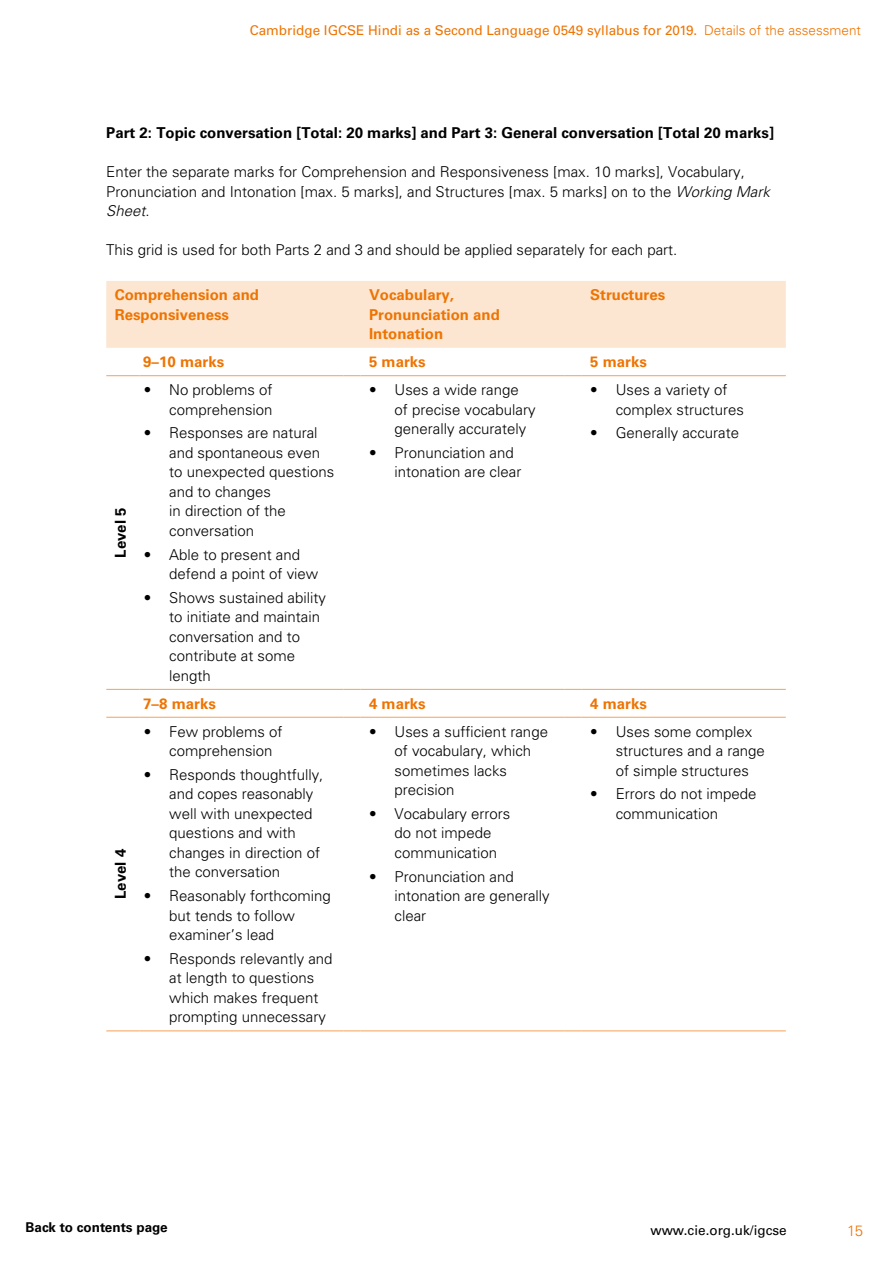
<style>
.page{position:relative;width:893px;height:1263px;background:#fff}
.page>*{position:absolute;margin:0;border:0;box-sizing:border-box;transform-origin:0 0}
.t1{font:300 15px/19.5px "Univers LT Std";color:#000}
.t2{font:700 15px/19.5px "Univers LT Std";color:#ee7402}
.t3{font:700 15px "Univers LT Std";color:#000}
.t4{font:300 15px "Univers LT Std";color:#ee7402}
.t5{font:13.5px "Univers LT Std";color:#ee7402}
.t6{font:13.5px "Univers LT Std";color:#000}
.t7{font:700 13.5px "Univers LT Std";color:#000}
.s1{font-weight:300}
.s2{font-style:italic}
</style>
<div class="page">
<div style="left:106px;top:281px;width:680px;height:67px;background:#fde6d1"></div>
<hr style="left:106px;top:375px;width:33px;height:1px;background:#f5a157">
<hr style="left:139px;top:375px;width:205px;height:1px;background:#f5a157">
<svg style="left:344px;top:375px;width:17px;height:1px"></svg>
<hr style="left:361px;top:375px;width:204px;height:1px;background:#f5a157">
<svg style="left:565px;top:375px;width:17px;height:1px"></svg>
<hr style="left:582px;top:375px;width:204px;height:1px;background:#f5a157">
<hr style="left:106px;top:717px;width:33px;height:1px;background:#f5a157">
<hr style="left:139px;top:717px;width:205px;height:1px;background:#f5a157">
<svg style="left:344px;top:717px;width:17px;height:1px"></svg>
<hr style="left:361px;top:717px;width:204px;height:1px;background:#f5a157">
<svg style="left:565px;top:717px;width:17px;height:1px"></svg>
<hr style="left:582px;top:717px;width:204px;height:1px;background:#f5a157">
<hr style="left:106px;top:689px;width:33px;height:1px;background:#f5a157">
<hr style="left:139px;top:689px;width:205px;height:1px;background:#f5a157">
<svg style="left:344px;top:689px;width:17px;height:1px"></svg>
<hr style="left:361px;top:689px;width:204px;height:1px;background:#f5a157">
<svg style="left:565px;top:689px;width:17px;height:1px"></svg>
<hr style="left:582px;top:689px;width:204px;height:1px;background:#f5a157">
<hr style="left:106px;top:1031px;width:33px;height:1px;background:#f5a157">
<hr style="left:139px;top:1031px;width:205px;height:1px;background:#f5a157">
<svg style="left:344px;top:1031px;width:17px;height:1px"></svg>
<hr style="left:361px;top:1031px;width:204px;height:1px;background:#f5a157">
<svg style="left:565px;top:1031px;width:17px;height:1px"></svg>
<hr style="left:582px;top:1031px;width:204px;height:1px;background:#f5a157">
<p class="t5" style="left:250px;top:23px;width:613px">Cambridge IGCSE Hindi as a Second Language 0549 syllabus for 2019. <span class="s1">Details of the assessment</span></p>
<p class="t3" style="left:106px;top:124px;width:669px">Part 2: Topic conversation [Total: 20 marks] and Part 3: General conversation [Total 20 marks]</p>
<p class="t1" style="left:106px;top:162px;width:665px">Enter the separate marks for Comprehension and Responsiveness [max. 10 marks], Vocabulary,<br>Pronunciation and Intonation [max. 5 marks], and Structures [max. 5 marks] on to the <span class="s2">Working Mark<br>Sheet</span>.</p>
<p class="t1" style="left:106px;top:240px;width:573px">This grid is used for both Parts 2 and 3 and should be applied separately for each part.</p>
<p class="t2" style="left:115px;top:285px;width:146px">Comprehension and<br>Responsiveness</p>
<p class="t2" style="left:369px;top:285px;width:132px">Vocabulary,<br>Pronunciation and<br>Intonation</p>
<p class="t2" style="left:590px;top:285px;width:77px">Structures</p>
<p class="t2" style="left:143px;top:352px;width:82px">9–10 marks</p>
<p class="t2" style="left:369px;top:352px;width:58px">5 marks</p>
<p class="t2" style="left:590px;top:352px;width:58px">5 marks</p>
<p class="t3" style="left:112px;top:557px;width:52px;rotate:-90deg">Level 5</p>
<p class="t3" style="left:112px;top:899px;width:52px;rotate:-90deg">Level 4</p>
<p class="t1" style="left:144px;top:380px;width:130px;text-align:right">• No problems of comprehension</p>
<p class="t1" style="left:169px;top:423px;width:167px;text-indent:-26px">• Responses are natural and spontaneous even to unexpected questions and to changes<br>in direction of the conversation</p>
<p class="t1" style="left:169px;top:544px;width:151px;text-indent:-26px">• Able to present and defend a point of view</p>
<p class="t1" style="left:169px;top:588px;width:158px;text-indent:-26px">• Shows sustained ability to initiate and maintain conversation and to contribute at some length</p>
<p class="t1" style="left:395px;top:380px;width:142px;text-indent:-26px">• Uses a wide range of precise vocabulary generally accurately</p>
<p class="t1" style="left:395px;top:443px;width:128px;text-indent:-26px">• Pronunciation and intonation are clear</p>
<p class="t1" style="left:616px;top:380px;width:130px;text-indent:-26px">• Uses a variety of complex structures</p>
<p class="t1" style="left:590px;top:423px;width:150px">• Generally accurate</p>
<p class="t2" style="left:143px;top:694px;width:74px">7–8 marks</p>
<p class="t2" style="left:369px;top:694px;width:58px">4 marks</p>
<p class="t2" style="left:590px;top:694px;width:58px">4 marks</p>
<p class="t1" style="left:169px;top:721px;width:115px;text-indent:-26px">• Few problems of comprehension</p>
<p class="t1" style="left:169px;top:765px;width:156px;text-indent:-26px">• Responds thoughtfully, and copes reasonably well with unexpected questions and with changes in direction of the conversation</p>
<p class="t1" style="left:169px;top:886px;width:163px;text-indent:-26px">• Reasonably forthcoming but tends to follow examiner’s lead</p>
<p class="t1" style="left:169px;top:949px;width:165px;text-indent:-26px">• Responds relevantly and at length to questions which makes frequent prompting unnecessary</p>
<p class="t1" style="left:395px;top:721px;width:155px;text-indent:-26px">• Uses a sufficient range of vocabulary, which sometimes lacks precision</p>
<p class="t1" style="left:395px;top:804px;width:117px;text-indent:-26px">• Vocabulary errors do not impede communication</p>
<p class="t1" style="left:395px;top:866px;width:157px;text-indent:-26px">• Pronunciation and intonation are generally clear</p>
<p class="t1" style="left:616px;top:721px;width:151px;text-indent:-26px">• Uses some complex structures and a range of simple structures</p>
<p class="t1" style="left:616px;top:784px;width:142px;text-indent:-26px">• Errors do not impede communication</p>
<p class="t7" style="left:26px;top:1219px;width:144px">Back to contents page</p>
<p class="t6" style="left:650px;top:1222px;width:138px">www.cie.org.uk/igcse</p>
<p class="t4" style="left:847px;top:1221px;width:17px">15</p>
</div>
